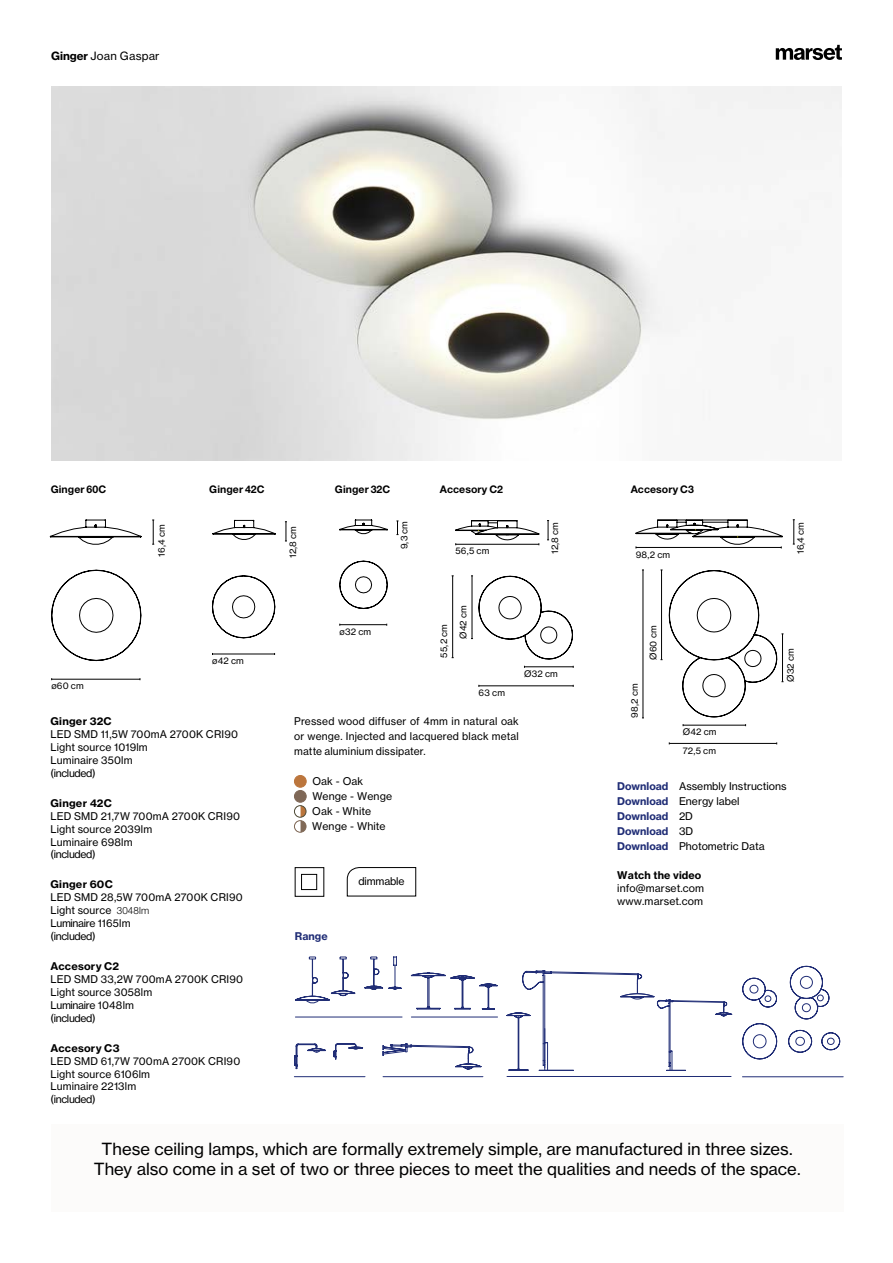
<style>
.page{position:relative;width:893px;height:1263px;background:#fff}
.page>*{position:absolute;margin:0;border:0;box-sizing:border-box;transform-origin:0 0}
.t1{font:16.5px/20.2px "N Haas Grotesk TX Pro 55 Rg";color:#000;text-align:center}
.t2{font:11.25px "N Haas Grotesk TX Pro 55 Rg";letter-spacing:.02em;color:#000}
.t3{font:10.5px/12.9px "N Haas Grotesk TX Pro 55 Rg";letter-spacing:.01em;color:#000}
.t4{font:10.5px "N Haas Grotesk TX Pro 75 Bd";letter-spacing:.02em;color:#000}
.t5{font:700 10.5px "Helvetica Neue LT Std";letter-spacing:.005em;color:#000}
.t6{font:10.5px/15px "N Haas Grotesk TX Pro 75 Bd";color:#202d76}
.t7{font:10.5px "N Haas Grotesk TX Pro 55 Rg";letter-spacing:-.01em;color:#000}
.t8{font:9px/19.4px "N Haas Grotesk TX Pro 55 Rg";letter-spacing:.015em;color:#000}
.s1{font-family:"N Haas Grotesk TX Pro 75 Bd"}
.s2{font-family:"Helvetica Neue LT Std";font-weight:300;font-size:9.9px}
.s3{font-family:"N Haas Grotesk TX Pro 75 Bd";color:#202d76}
.s4{font-family:"N Haas Grotesk TX Pro 55 Rg";color:#000}
</style>
<div class="page">
<svg style="left:776px;top:45px;width:66px;height:15px"></svg>
<img style="left:51px;top:87px;width:791px;height:374px">
<hr style="left:212px;top:654px;width:63px;height:1px;background:#000">
<svg style="left:285px;top:521px;width:2px;height:21px"></svg>
<hr style="left:340px;top:624px;width:47px;height:1px;background:#000">
<svg style="left:396px;top:521px;width:2px;height:14px"></svg>
<hr style="left:52px;top:679px;width:88px;height:1px;background:#000">
<svg style="left:152px;top:520px;width:2px;height:25px"></svg>
<hr style="left:479px;top:685px;width:94px;height:1px;background:#000">
<hr style="left:524px;top:666px;width:49px;height:1px;background:#000">
<hr style="left:452px;top:576px;width:1px;height:82px;background:#000">
<svg style="left:471px;top:576px;width:102px;height:83px"></svg>
<hr style="left:683px;top:725px;width:63px;height:1px;background:#000">
<hr style="left:669px;top:743px;width:108px;height:1px;background:#000">
<hr style="left:643px;top:570px;width:1px;height:148px;background:#000">
<svg style="left:669px;top:570px;width:114px;height:147px"></svg>
<hr style="left:661px;top:570px;width:1px;height:90px;background:#000">
<svg style="left:212px;top:575px;width:63px;height:63px"></svg>
<svg style="left:213px;top:520px;width:63px;height:20px"></svg>
<svg style="left:339px;top:561px;width:49px;height:48px"></svg>
<svg style="left:339px;top:519px;width:49px;height:15px"></svg>
<svg style="left:50px;top:519px;width:91px;height:26px"></svg>
<svg style="left:51px;top:570px;width:90px;height:91px"></svg>
<svg style="left:547px;top:520px;width:2px;height:21px"></svg>
<svg style="left:793px;top:519px;width:2px;height:26px"></svg>
<div style="left:294px;top:775px;width:12px;height:12px;background:#bc763d;border-radius:50%"></div>
<div style="left:294px;top:775px;width:12px;height:12px;border:1px solid #bc763d;border-radius:50%"></div>
<div style="left:294px;top:790px;width:12px;height:12px;background:#7f6857;border-radius:50%"></div>
<div style="left:294px;top:790px;width:12px;height:12px;border:1px solid #7f6857;border-radius:50%"></div>
<div style="left:294px;top:806px;width:12px;height:11px;background:#ba753c;border-radius:50%"></div>
<div style="left:294px;top:805px;width:12px;height:12px;border:1px solid #4f4d3a;border-radius:50%"></div>
<div style="left:294px;top:821px;width:12px;height:11px;background:#806957;border-radius:50%"></div>
<svg style="left:294px;top:806px;width:7px;height:26px"></svg>
<div style="left:294px;top:820px;width:12px;height:12px;border:1px solid #806957;border-radius:50%"></div>
<hr style="left:295px;top:1017px;width:107px;height:1px;background:#202d76">
<hr style="left:411px;top:1017px;width:87px;height:1px;background:#202d76">
<svg style="left:295px;top:957px;width:88px;height:47px"></svg>
<svg style="left:506px;top:970px;width:226px;height:107px"></svg>
<svg style="left:411px;top:973px;width:87px;height:36px"></svg>
<svg style="left:294px;top:1043px;width:32px;height:26px"></svg>
<svg style="left:334px;top:1043px;width:29px;height:16px"></svg>
<hr style="left:294px;top:1076px;width:71px;height:1px;background:#202d76">
<hr style="left:383px;top:1076px;width:100px;height:1px;background:#202d76">
<svg style="left:383px;top:1044px;width:98px;height:25px"></svg>
<svg style="left:389px;top:957px;width:12px;height:33px"></svg>
<hr style="left:742px;top:1076px;width:101px;height:1px;background:#202d76">
<svg style="left:742px;top:1023px;width:35px;height:36px"></svg>
<svg style="left:788px;top:1030px;width:24px;height:22px"></svg>
<svg style="left:821px;top:1032px;width:19px;height:18px"></svg>
<svg style="left:742px;top:978px;width:35px;height:29px"></svg>
<svg style="left:790px;top:966px;width:39px;height:53px"></svg>
<div style="left:295px;top:867px;width:29px;height:30px;border:1px solid #000"></div>
<div style="left:301px;top:874px;width:16px;height:16px;border:1px solid #000"></div>
<svg style="left:347px;top:867px;width:69px;height:30px"></svg>
<div style="left:51px;top:1124px;width:792px;height:88px;background:#fcfbfa"></div>
<svg style="left:455px;top:520px;width:85px;height:25px"></svg>
<svg style="left:635px;top:519px;width:148px;height:29px"></svg>
<p class="t2" style="left:51px;top:49px;width:110px"><span class="s1">Ginger</span> Joan Gaspar</p>
<p class="t5" style="left:51px;top:483px;width:57px">Ginger 60C</p>
<p class="t5" style="left:209px;top:483px;width:57px">Ginger 42C</p>
<p class="t5" style="left:335px;top:483px;width:57px">Ginger 32C</p>
<p class="t5" style="left:440px;top:483px;width:64px">Accesory C2</p>
<p class="t5" style="left:631px;top:483px;width:65px">Accesory C3</p>
<p class="t8" style="left:152px;top:557px;width:34px;rotate:-90deg">16,4 cm</p>
<p class="t8" style="left:283px;top:558px;width:34px;rotate:-90deg">12,8 cm</p>
<p class="t8" style="left:395px;top:549px;width:30px;rotate:-90deg">9,3 cm</p>
<p class="t8" style="left:545px;top:554px;width:34px;rotate:-90deg">12,8 cm</p>
<p class="t8" style="left:791px;top:554px;width:34px;rotate:-90deg">16,4 cm</p>
<p class="t8" style="left:455px;top:541px;width:35px">56,5 cm</p>
<p class="t8" style="left:636px;top:545px;width:36px">98,2 cm</p>
<p class="t8" style="left:51px;top:676px;width:34px">ø60 cm</p>
<p class="t8" style="left:212px;top:651px;width:33px">ø42 cm</p>
<p class="t4" style="left:50px;top:715px;width:63px">Ginger 32C</p>
<p class="t3" style="left:50px;top:728px;width:189px">LED SMD 11,5W 700mA 2700K CRI90<br>Light source 1019lm<br>Luminaire 350lm<br>(included)</p>
<p class="t4" style="left:50px;top:796px;width:63px">Ginger 42C</p>
<p class="t3" style="left:50px;top:809px;width:191px">LED SMD 21,7W 700mA 2700K CRI90<br>Light source 2039lm<br>Luminaire 698lm<br>(included)</p>
<p class="t4" style="left:50px;top:878px;width:64px">Ginger 60C</p>
<p class="t3" style="left:50px;top:891px;width:194px">LED SMD 28,5W 700mA 2700K CRI90<br>Light source <span class="s2">3048lm<br></span>Luminaire 1165lm<br>(included)</p>
<p class="t4" style="left:50px;top:960px;width:70px">Accesory C2</p>
<p class="t3" style="left:50px;top:973px;width:194px">LED SMD 33,2W 700mA 2700K CRI90<br>Light source 3058lm<br>Luminaire 1048lm<br>(included)</p>
<p class="t4" style="left:50px;top:1041px;width:71px">Accesory C3</p>
<p class="t3" style="left:50px;top:1054px;width:191px">LED SMD 61,7W 700mA 2700K CRI90<br>Light source 6106lm<br>Luminaire 2213lm<br>(included)</p>
<p class="t8" style="left:340px;top:622px;width:33px">ø32 cm</p>
<p class="t8" style="left:434px;top:639px;width:35px;text-indent:-19px;rotate:-90deg">55,2 cm<br>Ø42 cm</p>
<p class="t8" style="left:479px;top:683px;width:28px">63 cm</p>
<p class="t8" style="left:524px;top:664px;width:35px">Ø32 cm</p>
<p class="t3" style="left:294px;top:714px;width:226px;line-height:15px;text-align:justify">Pressed wood diffuser of 4mm in natural oak or wenge. Injected and lacquered black metal matte aluminium dissipater.</p>
<p class="t3" style="left:312px;top:774px;width:81px;line-height:15px">Oak - Oak<br>Wenge - Wenge<br>Oak - White<br>Wenge - White</p>
<p class="t6" style="left:295px;top:928px;width:34px">Range</p>
<p class="t7" style="left:358px;top:875px;width:48px">dimmable</p>
<p class="t8" style="left:625px;top:718px;width:36px;rotate:-90deg">98,2 cm</p>
<p class="t8" style="left:643px;top:660px;width:36px;rotate:-90deg">Ø60 cm</p>
<p class="t8" style="left:683px;top:723px;width:35px;line-height:18.3px">Ø42 cm<br>72,5 cm</p>
<p class="t8" style="left:781px;top:682px;width:35px;rotate:-90deg">Ø32 cm</p>
<p class="t3" style="left:617px;top:779px;width:171px;line-height:15px"><span class="s3">Download</span> Assembly Instructions<br><span class="s3">Download</span> Energy label</p>
<p class="t6" style="left:617px;top:809px;width:77px">Download <span class="s4">2D<br></span>Download <span class="s4">3D</span></p>
<p class="t3" style="left:617px;top:840px;width:149px"><span class="s3">Download</span> Photometric Data</p>
<p class="t4" style="left:617px;top:868px;width:86px">Watch the video</p>
<p class="t3" style="left:617px;top:881px;width:88px;line-height:13.5px">info@marset.com www.marset.com</p>
<h1 class="t1" style="left:94px;top:1139px;width:708px">These ceiling lamps, which are formally extremely simple, are manufactured in three sizes.<br>They also come in a set of two or three pieces to meet the qualities and needs of the space.</h1>
</div>
